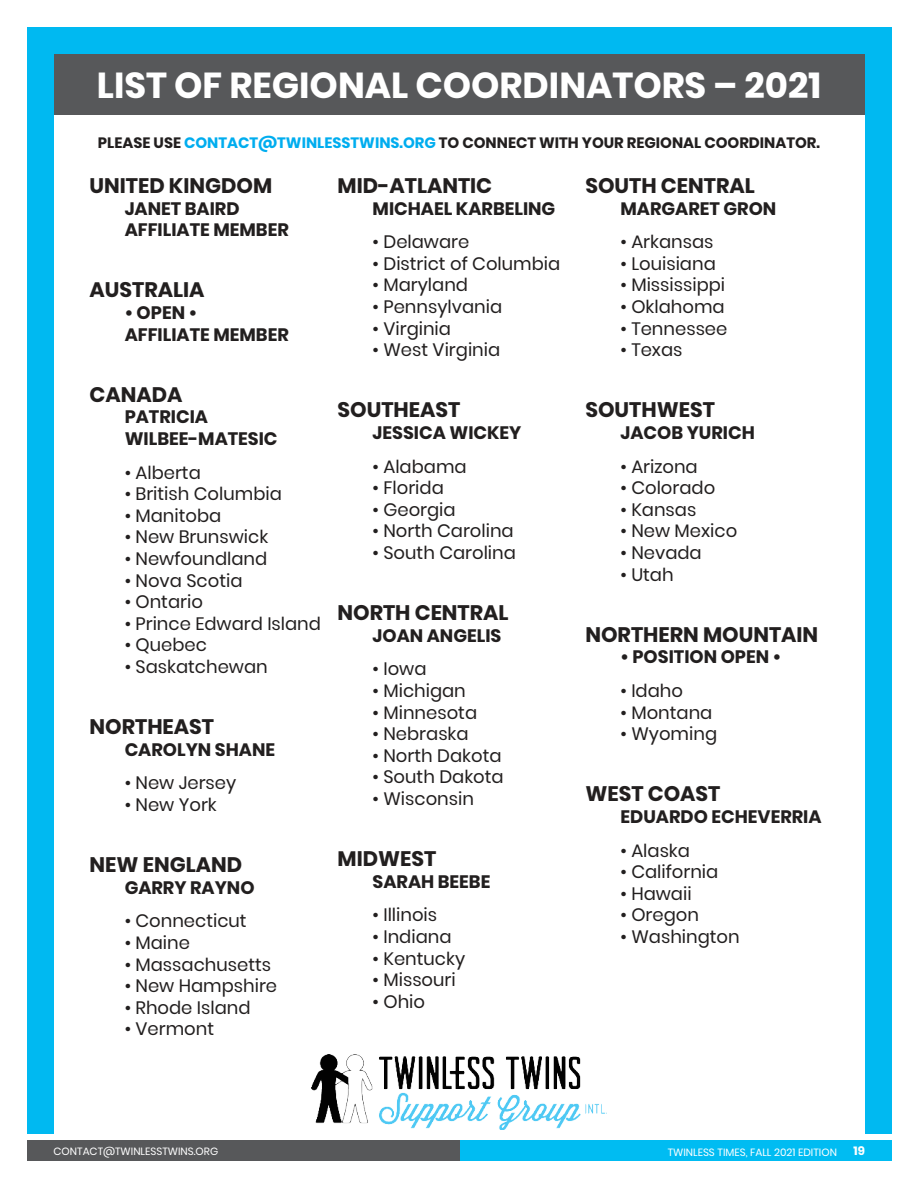
<style>
.page{position:relative;width:918px;height:1188px;background:#fff}
.page>*{position:absolute;margin:0;border:0;box-sizing:border-box;transform-origin:0 0}
.t1{font:700 36px "Poppins";color:#fff}
.t2{font:700 21px "Poppins";color:#221f1f}
.t3{font:18px "Poppins";color:#221f1f}
.t4{font:700 18px/21.6px "Poppins";color:#221f1f}
.t5{font:700 15px "Poppins";color:#221f1f}
.t6{font:700 12px "Poppins";color:#fff}
.t7{font:10.5px "Poppins";color:#fff}
.s1{color:#00adef}
</style>
<div class="page">
<div style="left:459px;top:1141px;width:432px;height:20px;background:#00bcf2"></div>
<div style="left:27px;top:1141px;width:432px;height:20px;background:#57585a"></div>
<div style="left:27px;top:27px;width:864px;height:1107px;background:#00b9f1"></div>
<div style="left:54px;top:54px;width:810px;height:1080px;background:#fff"></div>
<div style="left:54px;top:54px;width:810px;height:60px;background:#57585a"></div>
<img style="left:311px;top:1054px;width:296px;height:75px">
<h1 class="t1" style="left:97px;top:63px;width:726px">LIST OF REGIONAL COORDINATORS – 2021</h1>
<p class="t5" style="left:98px;top:133px;width:724px">PLEASE USE <span class="s1">CONTACT@TWINLESSTWINS.ORG</span> TO CONNECT WITH YOUR REGIONAL COORDINATOR.</p>
<p class="t2" style="left:90px;top:172px;width:184px">UNITED KINGDOM</p>
<p class="t4" style="left:125px;top:197px;width:166px">JANET BAIRD<br>AFFILIATE MEMBER</p>
<p class="t2" style="left:90px;top:277px;width:116px">AUSTRALIA</p>
<p class="t4" style="left:125px;top:302px;width:166px">• OPEN •<br>AFFILIATE MEMBER</p>
<p class="t2" style="left:90px;top:381px;width:94px">CANADA</p>
<p class="t4" style="left:125px;top:406px;width:154px">PATRICIA<br>WILBEE-MATESIC</p>
<p class="t3" style="left:125px;top:462px;width:78px">• Alberta</p>
<p class="t3" style="left:125px;top:484px;width:159px">• British Columbia</p>
<p class="t3" style="left:125px;top:505px;width:98px">• Manitoba</p>
<p class="t3" style="left:125px;top:527px;width:145px">• New Brunswick</p>
<p class="t3" style="left:125px;top:548px;width:144px">• Newfoundland</p>
<p class="t3" style="left:125px;top:570px;width:119px">• Nova Scotia</p>
<p class="t3" style="left:125px;top:592px;width:80px">• Ontario</p>
<p class="t3" style="left:125px;top:613px;width:198px">• Prince Edward Island</p>
<p class="t3" style="left:125px;top:635px;width:84px">• Quebec</p>
<p class="t3" style="left:125px;top:656px;width:145px">• Saskatchewan</p>
<p class="t2" style="left:90px;top:713px;width:126px">NORTHEAST</p>
<p class="t4" style="left:125px;top:739px;width:152px">CAROLYN SHANE</p>
<p class="t3" style="left:125px;top:773px;width:113px">• New Jersey</p>
<p class="t3" style="left:125px;top:794px;width:94px">• New York</p>
<p class="t2" style="left:90px;top:851px;width:154px">NEW ENGLAND</p>
<p class="t4" style="left:125px;top:877px;width:131px">GARRY RAYNO</p>
<p class="t3" style="left:125px;top:911px;width:123px">• Connecticut</p>
<p class="t3" style="left:125px;top:935px;width:67px">• Maine</p>
<p class="t3" style="left:125px;top:954px;width:148px">• Massachusetts</p>
<p class="t3" style="left:125px;top:976px;width:154px">• New Hampshire</p>
<p class="t3" style="left:125px;top:997px;width:127px">• Rhode Island</p>
<p class="t3" style="left:125px;top:1019px;width:91px">• Vermont</p>
<p class="t2" style="left:338px;top:172px;width:156px">MID-ATLANTIC</p>
<p class="t4" style="left:373px;top:197px;width:184px">MICHAEL KARBELING</p>
<p class="t3" style="left:373px;top:234px;width:98px">• Delaware</p>
<p class="t3" style="left:373px;top:253px;width:189px">• District of Columbia</p>
<p class="t3" style="left:373px;top:275px;width:97px">• Maryland</p>
<p class="t3" style="left:373px;top:296px;width:131px">• Pennsylvania</p>
<p class="t3" style="left:373px;top:318px;width:80px">• Virginia</p>
<p class="t3" style="left:373px;top:340px;width:129px">• West Virginia</p>
<p class="t2" style="left:338px;top:397px;width:124px">SOUTHEAST</p>
<p class="t4" style="left:373px;top:422px;width:150px">JESSICA WICKEY</p>
<p class="t3" style="left:373px;top:456px;width:96px">• Alabama</p>
<p class="t3" style="left:373px;top:478px;width:73px">• Florida</p>
<p class="t3" style="left:373px;top:499px;width:85px">• Georgia</p>
<p class="t3" style="left:373px;top:521px;width:143px">• North Carolina</p>
<p class="t3" style="left:373px;top:542px;width:145px">• South Carolina</p>
<p class="t2" style="left:338px;top:599px;width:173px">NORTH CENTRAL</p>
<p class="t4" style="left:373px;top:625px;width:130px">JOAN ANGELIS</p>
<p class="t3" style="left:373px;top:662px;width:55px">• Iowa</p>
<p class="t3" style="left:373px;top:680px;width:95px">• Michigan</p>
<p class="t3" style="left:373px;top:705px;width:106px">• Minnesota</p>
<p class="t3" style="left:373px;top:724px;width:98px">• Nebraska</p>
<p class="t3" style="left:373px;top:745px;width:130px">• North Dakota</p>
<p class="t3" style="left:373px;top:767px;width:133px">• South Dakota</p>
<p class="t3" style="left:373px;top:788px;width:103px">• Wisconsin</p>
<p class="t2" style="left:338px;top:845px;width:100px">MIDWEST</p>
<p class="t4" style="left:373px;top:871px;width:119px">SARAH BEEBE</p>
<p class="t3" style="left:373px;top:908px;width:66px">• Illinois</p>
<p class="t3" style="left:373px;top:926px;width:80px">• Indiana</p>
<p class="t3" style="left:373px;top:948px;width:94px">• Kentucky</p>
<p class="t3" style="left:373px;top:972px;width:85px">• Missouri</p>
<p class="t3" style="left:373px;top:991px;width:54px">• Ohio</p>
<p class="t2" style="left:585px;top:172px;width:171px">SOUTH CENTRAL</p>
<p class="t4" style="left:621px;top:197px;width:157px">MARGARET GRON</p>
<p class="t3" style="left:621px;top:232px;width:95px">• Arkansas</p>
<p class="t3" style="left:621px;top:256px;width:97px">• Louisiana</p>
<p class="t3" style="left:621px;top:278px;width:106px">• Mississippi</p>
<p class="t3" style="left:621px;top:296px;width:106px">• Oklahoma</p>
<p class="t3" style="left:621px;top:321px;width:108px">• Tennessee</p>
<p class="t3" style="left:621px;top:340px;width:63px">• Texas</p>
<p class="t2" style="left:585px;top:397px;width:131px">SOUTHWEST</p>
<p class="t4" style="left:621px;top:422px;width:136px">JACOB YURICH</p>
<p class="t3" style="left:621px;top:456px;width:79px">• Arizona</p>
<p class="t3" style="left:621px;top:478px;width:96px">• Colorado</p>
<p class="t3" style="left:621px;top:499px;width:77px">• Kansas</p>
<p class="t3" style="left:621px;top:521px;width:118px">• New Mexico</p>
<p class="t3" style="left:621px;top:542px;width:83px">• Nevada</p>
<p class="t3" style="left:621px;top:564px;width:55px">• Utah</p>
<p class="t2" style="left:585px;top:621px;width:234px">NORTHERN MOUNTAIN</p>
<p class="t4" style="left:621px;top:646px;width:162px">• POSITION OPEN •</p>
<p class="t3" style="left:621px;top:680px;width:64px">• Idaho</p>
<p class="t3" style="left:621px;top:705px;width:93px">• Montana</p>
<p class="t3" style="left:621px;top:724px;width:98px">• Wyoming</p>
<p class="t2" style="left:585px;top:781px;width:137px">WEST COAST</p>
<p class="t4" style="left:621px;top:806px;width:203px">EDUARDO ECHEVERRIA</p>
<p class="t3" style="left:621px;top:840px;width:71px">• Alaska</p>
<p class="t3" style="left:621px;top:862px;width:99px">• California</p>
<p class="t3" style="left:621px;top:883px;width:73px">• Hawaii</p>
<p class="t3" style="left:621px;top:905px;width:80px">• Oregon</p>
<p class="t3" style="left:621px;top:926px;width:121px">• Washington</p>
<p class="t7" style="left:54px;top:1147px;width:166px">CONTACT@TWINLESSTWINS.ORG</p>
<p class="t7" style="left:668px;top:1147px;width:171px">TWINLESS TIMES, FALL 2021 EDITION</p>
<p class="t6" style="left:854px;top:1144px;width:13px">19</p>
</div>
